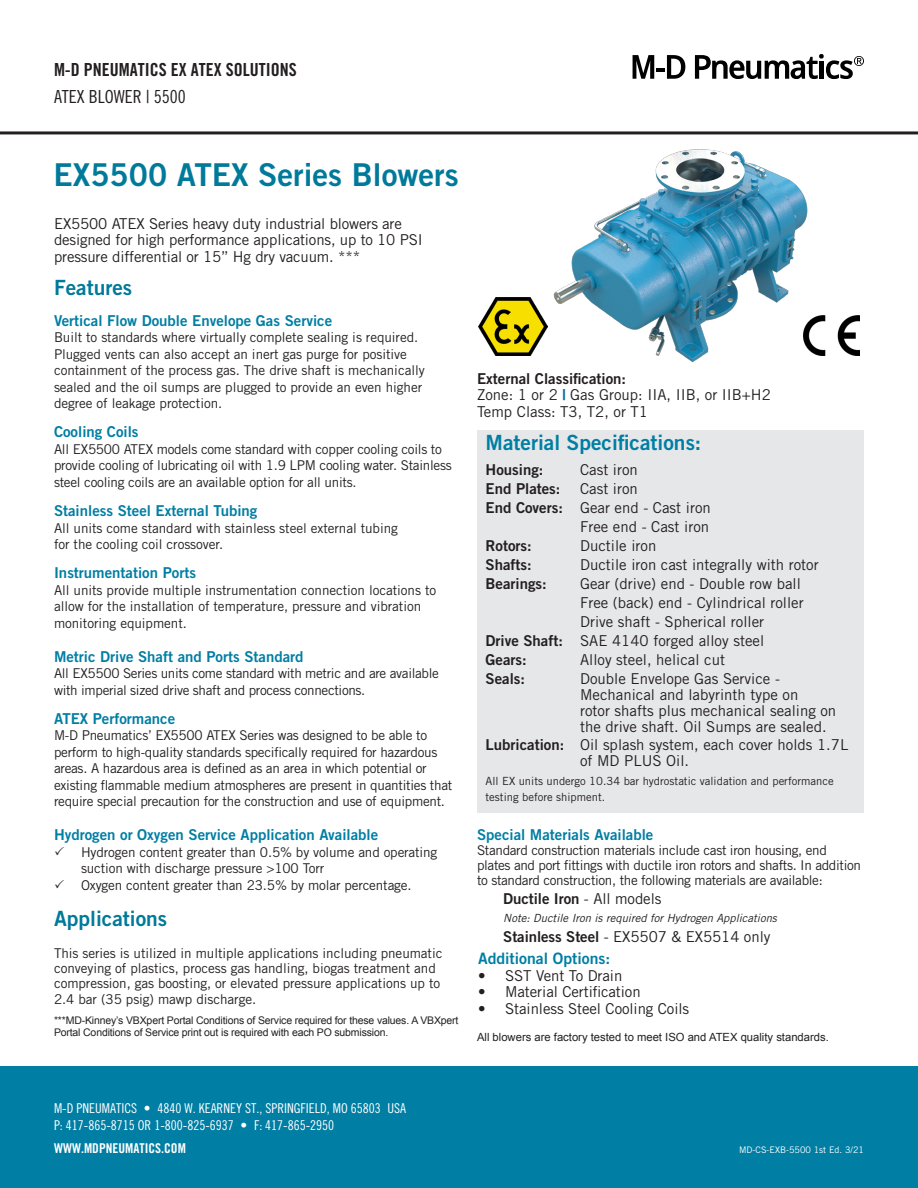
<style>
.page{position:relative;width:918px;height:1188px;background:#fff}
.page>*{position:absolute;margin:0;border:0;box-sizing:border-box;transform-origin:0 0}
.t1{font:31.5px "Trade Gothic LT Std Bd 2";color:#007a9a}
.t2{font:21px "Trade Gothic LT Std Bd 2";color:#007ea4}
.Features_Header{font:21px "Trade Gothic LT Std Bd 2";color:#007a9a}
.t3{font:18px "Trade Gothic LT Bold Cond Twenty";color:#231f20}
.t4{font:18px "Trade Gothic LT Cond Eighteen";color:#231f20}
.Feature_ORANGE_Sub_H{font:15.75px "Trade Gothic LT Std Bd 2";color:#007ea4}
.Feature_Text{font:15px/15.8px "Trade Gothic LT Std";color:#231f20}
.Feature_ORANGE_Sub_H-2{font:15px "Trade Gothic LT Std Bd 2";color:#007ea4}
.Feature_Text-2{font:15px "Trade Gothic LT Std Bd 2";color:#231f20}
.Feature_Text-3{font:13.5px/16.5px "Trade Gothic LT Std";letter-spacing:-.01em;color:#231f20}
.t5{font:13.5px/16.5px "Trade Gothic LT Cond Eighteen";color:#fff}
.t6{font:13.5px "Trade Gothic LT Bold Cond Twenty";color:#fff}
.t7{font:11.25px/15.8px "Trade Gothic LT Std";color:#231f20}
.ISO_Caption_Text{font:11.25px "Arial";color:#231f20}
.t8{font:italic 11.25px "Trade Gothic LT Std";color:#231f20}
.Captions{font:10.5px/12.6px "Arial";letter-spacing:-.015em;color:#231f20}
.t9{font:9px "Trade Gothic LT";color:#fff}
.s1{font-weight:700;color:#007298}
.s2{font-family:"Trade Gothic LT Std Bd 2"}
.s3{font-family:"Trade Gothic LT Std"}
</style>
<div class="page">
<div style="left:0;top:1066px;width:918px;height:122px;background:#007ea4"></div>
<svg style="left:633px;top:55px;width:52px;height:24px"></svg>
<svg style="left:695px;top:54px;width:169px;height:25px"></svg>
<hr style="left:0;top:131px;width:918px;height:3px;background:#231f20">
<div style="left:477px;top:430px;width:386px;height:383px;background:#e6e7e9"></div>
<img style="left:478px;top:298px;width:62px;height:58px">
<img style="left:540px;top:149px;width:286px;height:214px">
<img style="left:804px;top:316px;width:56px;height:40px">
<h3 class="t3" style="left:54px;top:59px;width:244px">M-D PNEUMATICS EX ATEX SOLUTIONS</h3>
<h3 class="t4" style="left:54px;top:86px;width:133px">ATEX BLOWER | 5500</h3>
<p class="t1" style="left:54px;top:155px;width:407px">EX5500 ATEX Series Blowers</p>
<p class="Feature_Text" style="left:54px;top:215px;width:370px;line-height:16.5px">EX5500 ATEX Series heavy duty industrial blowers are designed for high performance applications, up to 10 PSI pressure differential or 15” Hg dry vacuum. ***</p>
<p class="Features_Header" style="left:54px;top:274px;width:80px">Features</p>
<p class="Feature_ORANGE_Sub_H-2" style="left:54px;top:311px;width:280px">Vertical Flow Double Envelope Gas Service</p>
<p class="Feature_Text-3" style="left:54px;top:329px;width:372px">Built to standards where virtually complete sealing is required.<br>Plugged vents can also accept an inert gas purge for positive containment of the process gas. The drive shaft is mechanically sealed and the oil sumps are plugged to provide an even higher degree of leakage protection.</p>
<p class="Feature_ORANGE_Sub_H-2" style="left:54px;top:423px;width:86px">Cooling Coils</p>
<p class="Feature_Text-3" style="left:54px;top:441px;width:399px">All EX5500 ATEX models come standard with copper cooling coils to provide cooling of lubricating oil with 1.9 LPM cooling water. Stainless steel cooling coils are an available option for all units.</p>
<p class="Feature_ORANGE_Sub_H-2" style="left:54px;top:502px;width:205px">Stainless Steel External Tubing</p>
<p class="Feature_Text-3" style="left:54px;top:520px;width:345px">All units come standard with stainless steel external tubing for the cooling coil crossover.</p>
<p class="Feature_ORANGE_Sub_H-2" style="left:54px;top:564px;width:144px">Instrumentation Ports</p>
<p class="Feature_Text-3" style="left:54px;top:582px;width:384px">All units provide multiple instrumentation connection locations to allow for the installation of temperature, pressure and vibration monitoring equipment.</p>
<p class="Feature_ORANGE_Sub_H-2" style="left:54px;top:647px;width:251px">Metric Drive Shaft and Ports Standard</p>
<p class="Feature_Text-3" style="left:54px;top:665px;width:386px">All EX5500 Series units come standard with metric and are available with imperial sized drive shaft and process connections.</p>
<p class="Feature_ORANGE_Sub_H-2" style="left:54px;top:709px;width:123px">ATEX Performance</p>
<p class="Feature_Text-3" style="left:54px;top:727px;width:400px">M-D Pneumatics’ EX5500 ATEX Series was designed to be able to perform to high-quality standards specifically required for hazardous areas. A hazardous area is defined as an area in which potential or existing flammable medium atmospheres are present in quantities that require special precaution for the construction and use of equipment.</p>
<p class="Feature_ORANGE_Sub_H-2" style="left:54px;top:826px;width:326px">Hydrogen or Oxygen Service Application Available</p>
<p class="Feature_Text-3" style="left:81px;top:844px;width:358px;text-indent:-27px">✓ Hydrogen content greater than 0.5% by volume and operating suction with discharge pressure &gt;100 Torr</p>
<p class="Feature_Text-3" style="left:54px;top:877px;width:359px">✓ Oxygen content greater than 23.5% by molar percentage.</p>
<p class="Features_Header" style="left:54px;top:905px;width:115px">Applications</p>
<p class="Feature_Text-3" style="left:54px;top:946px;width:390px;line-height:15px">This series is utilized in multiple applications including pneumatic conveying of plastics, process gas handling, biogas treatment and compression, gas boosting, or elevated pressure applications up to</p>
<p class="Feature_Text-3" style="left:54px;top:991px;width:204px">2.4 bar (35 psig) mawp discharge.</p>
<p class="Captions" style="left:54px;top:1014px;width:406px">***MD-Kinney’s VBXpert Portal Conditions of Service required for these values. A VBXpert<br>Portal Conditions of Service print out is required with each PO submission.</p>
<p class="Feature_Text-2" style="left:477px;top:369px;width:151px">External Classification:</p>
<p class="Feature_Text" style="left:477px;top:387px;width:295px">Zone: 1 or 2 <span class="s1">|</span> Gas Group: IIA, IIB, or IIB+H2</p>
<p class="Feature_Text" style="left:477px;top:403px;width:173px">Temp Class: T3, T2, or T1</p>
<p class="t2" style="left:486px;top:430px;width:217px">Material Specifications:</p>
<p class="Feature_Text-2" style="left:486px;top:461px;width:59px">Housing:</p>
<p class="Feature_Text" style="left:580px;top:462px;width:59px">Cast iron</p>
<p class="Feature_Text-2" style="left:486px;top:480px;width:76px">End Plates:</p>
<p class="Feature_Text" style="left:580px;top:481px;width:59px">Cast iron</p>
<p class="Feature_Text" style="left:486px;top:500px;width:227px"><span class="s2">End Covers:</span> Gear end - Cast iron</p>
<p class="Feature_Text" style="left:580px;top:519px;width:131px">Free end - Cast iron</p>
<p class="Feature_Text-2" style="left:486px;top:537px;width:48px">Rotors:</p>
<p class="Feature_Text" style="left:580px;top:538px;width:78px">Ductile iron</p>
<p class="Feature_Text-2" style="left:486px;top:556px;width:48px">Shafts:</p>
<p class="Feature_Text" style="left:580px;top:557px;width:240px">Ductile iron cast integrally with rotor</p>
<p class="Feature_Text-2" style="left:486px;top:575px;width:63px">Bearings:</p>
<p class="Feature_Text" style="left:580px;top:576px;width:222px">Gear (drive) end - Double row ball</p>
<p class="Feature_Text" style="left:580px;top:595px;width:225px">Free (back) end - Cylindrical roller</p>
<p class="Feature_Text" style="left:580px;top:614px;width:186px">Drive shaft - Spherical roller</p>
<p class="Feature_Text" style="left:486px;top:633px;width:280px"><span class="s2">Drive Shaft:</span> SAE 4140 forged alloy steel</p>
<p class="Feature_Text-2" style="left:486px;top:651px;width:43px">Gears:</p>
<p class="Feature_Text" style="left:580px;top:652px;width:146px">Alloy steel, helical cut</p>
<p class="Feature_Text-2" style="left:486px;top:670px;width:41px">Seals:</p>
<p class="Feature_Text" style="left:580px;top:671px;width:258px">Double Envelope Gas Service - Mechanical and labyrinth type on<br>rotor shafts plus mechanical sealing on the drive shaft. Oil Sumps are sealed.</p>
<p class="Feature_Text" style="left:580px;top:737px;width:270px;text-indent:-94px"><span class="s2">Lubrication:</span> Oil splash system, each cover holds 1.7L of MD PLUS Oil.</p>
<p class="t7" style="left:486px;top:773px;width:350px">All EX units undergo 10.34 bar hydrostatic validation and performance testing before shipment.</p>
<p class="Feature_ORANGE_Sub_H-2" style="left:477px;top:825px;width:178px">Special Materials Available</p>
<p class="Feature_Text-3" style="left:477px;top:842px;width:385px;line-height:15px">Standard construction materials include cast iron housing, end plates and port fittings with ductile iron rotors and shafts. In addition to standard construction, the following materials are available:</p>
<p class="Feature_Text-2" style="left:503px;top:890px;width:160px">Ductile Iron <span class="s3">- All models</span></p>
<p class="t8" style="left:503px;top:911px;width:275px">Note: Ductile Iron is required for Hydrogen Applications</p>
<p class="Feature_Text" style="left:503px;top:928px;width:269px"><span class="s2">Stainless Steel</span> - EX5507 &amp; EX5514 only</p>
<p class="Feature_ORANGE_Sub_H" style="left:478px;top:949px;width:134px">Additional Options:</p>
<p class="Feature_Text" style="left:478px;top:967px;width:146px">• SST Vent To Drain</p>
<p class="Feature_Text" style="left:478px;top:984px;width:164px">• Material Certification</p>
<p class="Feature_Text" style="left:478px;top:1000px;width:213px">• Stainless Steel Cooling Coils</p>
<p class="ISO_Caption_Text" style="left:477px;top:1030px;width:353px">All blowers are factory tested to meet ISO and ATEX quality standards.</p>
<p class="t5" style="left:54px;top:1100px;width:354px">M-D PNEUMATICS • 4840 W. KEARNEY ST., SPRINGFIELD, MO 65803 USA<br>P: 417-865-8715 OR 1-800-825-6937 • F: 417-865-2950</p>
<p class="t6" style="left:54px;top:1140px;width:133px">WWW.MDPNEUMATICS.COM</p>
<p class="t9" style="left:739px;top:1145px;width:126px">MD-CS-EXB-5500 1st Ed. 3/21</p>
</div>
